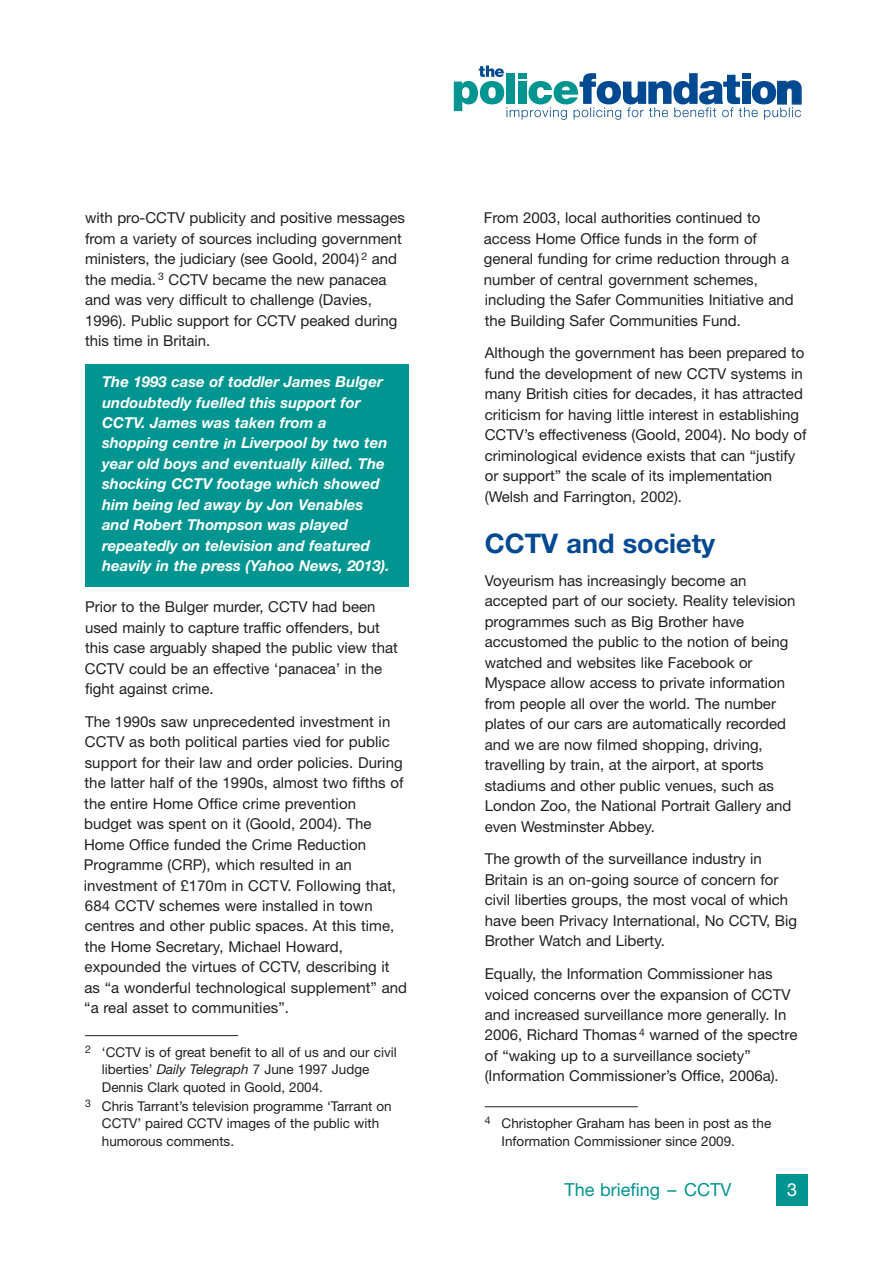
<style>
.page{position:relative;width:893px;height:1263px;background:#fff}
.page>*{position:absolute;margin:0;border:0;box-sizing:border-box;transform-origin:0 0}
.t1{font:700 27px "Helvetica Neue";color:#014990}
.t2{font:18px "Helvetica Neue";color:#009590}
.t3{font:18px "Helvetica Neue";color:#fff}
.t4{font:15px/20.5px "Helvetica Neue";color:#231f20}
.t5{font:italic 700 15px/20.4px "Helvetica Neue";color:#fff}
.t6{font:13.5px/17.2px "Helvetica Neue";color:#231f20}
.s1{font-style:italic}
</style>
<div class="page">
<div style="left:85px;top:364px;width:323px;height:222px;background:#009590"></div>
<svg style="left:454px;top:66px;width:348px;height:54px"></svg>
<div style="left:776px;top:1174px;width:32px;height:31px;background:#009590"></div>
<hr style="left:85px;top:1035px;width:153px;height:1px;background:#231f20">
<hr style="left:485px;top:1106px;width:153px;height:1px;background:#231f20">
<p class="t4" style="left:85px;top:209px;width:321px">with pro-CCTV publicity and positive messages from a variety of sources including government ministers, the judiciary (see Goold, 2004) <sup>2</sup> and the media. <sup>3</sup> CCTV became the new panacea and was very difficult to challenge (Davies, 1996). Public support for CCTV peaked during this time in Britain.</p>
<p class="t5" style="left:102px;top:373px;width:289px">The 1993 case of toddler James Bulger undoubtedly fuelled this support for CCTV. James was taken from a shopping centre in Liverpool by two ten year old boys and eventually killed. The shocking CCTV footage which showed him being led away by Jon Venables and Robert Thompson was played repeatedly on television and featured heavily in the press (Yahoo News, 2013).</p>
<p class="t4" style="left:85px;top:598px;width:314px">Prior to the Bulger murder, CCTV had been used mainly to capture traffic offenders, but this case arguably shaped the public view that CCTV could be an effective ‘panacea’ in the fight against crime.</p>
<p class="t4" style="left:84px;top:713px;width:325px">The 1990s saw unprecedented investment in CCTV as both political parties vied for public support for their law and order policies. During the latter half of the 1990s, almost two fifths of the entire Home Office crime prevention<br>budget was spent on it (Goold, 2004). The Home Office funded the Crime Reduction Programme (CRP), which resulted in an investment of £170m in CCTV. Following that, 684 CCTV schemes were installed in town centres and other public spaces. At this time, the Home Secretary, Michael Howard, expounded the virtues of CCTV, describing it as “a wonderful technological supplement” and “a real asset to communities”.</p>
<p class="t6" style="left:102px;top:1045px;width:296px;text-indent:-17px"><sup>2</sup> ‘CCTV is of great benefit to all of us and our civil liberties’ <span class="s1">Daily Telegraph</span> 7 June 1997 Judge<br>Dennis Clark quoted in Goold, 2004.</p>
<p class="t6" style="left:102px;top:1099px;width:291px;text-indent:-17px"><sup>3</sup> Chris Tarrant’s television programme ‘Tarrant on<br>CCTV’ paired CCTV images of the public with humorous comments.</p>
<p class="t4" style="left:484px;top:209px;width:311px">From 2003, local authorities continued to access Home Office funds in the form of general funding for crime reduction through a number of central government schemes, including the Safer Communities Initiative and the Building Safer Communities Fund.</p>
<p class="t4" style="left:485px;top:344px;width:323px">Although the government has been prepared to fund the development of new CCTV systems in many British cities for decades, it has attracted criticism for having little interest in establishing CCTV’s effectiveness (Goold, 2004). No body of criminological evidence exists that can “justify or support” the scale of its implementation (Welsh and Farrington, 2002).</p>
<h1 class="t1" style="left:485px;top:534px;width:232px">CCTV and society</h1>
<p class="t4" style="left:485px;top:572px;width:312px">Voyeurism has increasingly become an accepted part of our society. Reality television programmes such as Big Brother have accustomed the public to the notion of being watched and websites like Facebook or Myspace allow access to private information from people all over the world. The number plates of our cars are automatically recorded and we are now filmed shopping, driving, travelling by train, at the airport, at sports stadiums and other public venues, such as London Zoo, the National Portrait Gallery and even Westminster Abbey.</p>
<p class="t4" style="left:485px;top:850px;width:314px">The growth of the surveillance industry in Britain is an on-going source of concern for civil liberties groups, the most vocal of which have been Privacy International, No CCTV, Big Brother Watch and Liberty.</p>
<p class="t4" style="left:485px;top:965px;width:314px">Equally, the Information Commissioner has voiced concerns over the expansion of CCTV and increased surveillance more generally. In 2006, Richard Thomas <sup>4</sup> warned of the spectre of “waking up to a surveillance society” (Information Commissioner’s Office, 2006a).</p>
<p class="t6" style="left:502px;top:1116px;width:271px;text-indent:-17px"><sup>4</sup> Christopher Graham has been in post as the<br>Information Commissioner since 2009.</p>
<p class="t2" style="left:565px;top:1183px;width:168px">The briefing – CCTV</p>
<p class="t3" style="left:787px;top:1183px;width:12px">3</p>
</div>
